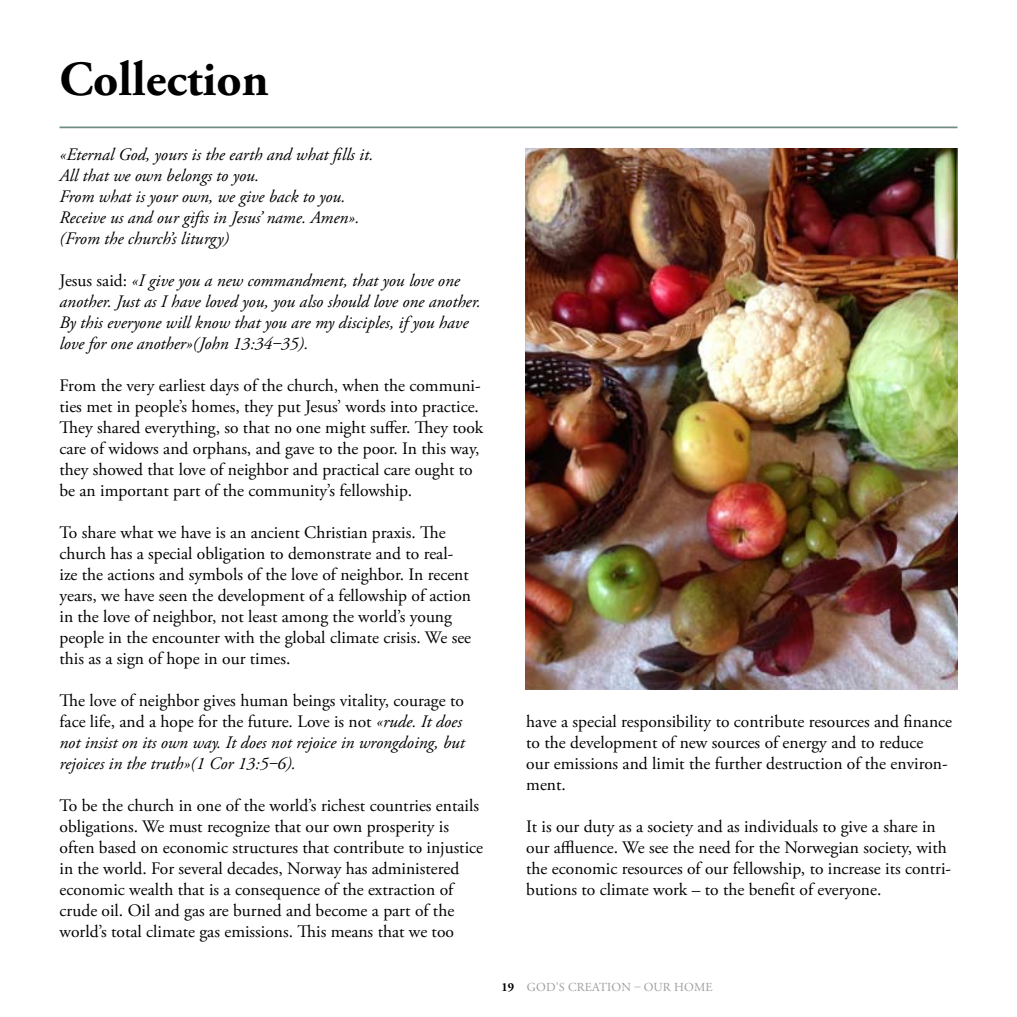
<style>
.page{position:relative;width:1017px;height:1017px;background:#fff}
.page>*{position:absolute;margin:0;border:0;box-sizing:border-box;transform-origin:0 0}
.t1{font:700 49px "Adobe Garamond Pro";color:#000}
.t2{font:17.5px/21px "Adobe Garamond Pro";color:#000}
.t3{font:italic 17.5px/21px "Adobe Garamond Pro";color:#000}
.t4{font:12.25px "Adobe Garamond Pro";letter-spacing:.015em;color:#9c9d9f}
.s1{font-style:normal}
.s2{font-weight:700;color:#000}
</style>
<div class="page">
<hr style="left:60px;top:126px;width:897px;height:2px;background:#718d81">
<img style="left:526px;top:149px;width:431px;height:540px">
<h1 class="t1" style="left:60px;top:51px;width:211px">Collection</h1>
<p class="t3" style="left:60px;top:144px;width:315px">«Eternal God, yours is the earth and what fills it.<br>All that we own belongs to you.<br>From what is your own, we give back to you.<br>Receive us and our gifts in Jesus’ name. Amen». (From the church’s liturgy)</p>
<p class="t3" style="left:60px;top:270px;width:423px"><span class="s1">Jesus said:</span> «I give you a new commandment, that you love one another. Just as I have loved you, you also should love one another.<br>By this everyone will know that you are my disciples, if you have love for one another»(John 13:34‒35).</p>
<p class="t2" style="left:60px;top:375px;width:425px">From the very earliest days of the church, when the communi&shy;ties met in people’s homes, they put Jesus’ words into practice.<br>They shared everything, so that no one might suffer. They took care of widows and orphans, and gave to the poor. In this way, they showed that love of neighbor and practical care ought to be an important part of the community’s fellowship.</p>
<p class="t2" style="left:60px;top:522px;width:413px">To share what we have is an ancient Christian praxis. The church has a special obligation to demonstrate and to real&shy;ize the actions and symbols of the love of neighbor. In recent years, we have seen the development of a fellowship of action in the love of neighbor, not least among the world’s young people in the encounter with the global climate crisis. We see this as a sign of hope in our times.</p>
<p class="t3" style="left:60px;top:690px;width:407px"><span class="s1">The love of neighbor gives human beings vitality, courage to face life, and a hope for the future. Love is not</span> «rude. It does not insist on its own way. It does not rejoice in wrongdoing, but rejoices in the truth»(1 Cor 13:5‒6).</p>
<p class="t2" style="left:60px;top:795px;width:425px">To be the church in one of the world’s richest countries entails obligations. We must recognize that our own prosperity is often based on economic structures that contribute to injustice in the world. For several decades, Norway has administered economic wealth that is a consequence of the extraction of crude oil. Oil and gas are burned and become a part of the world’s total climate gas emissions. This means that we too</p>
<p class="t2" style="left:526px;top:712px;width:427px">have a special responsibility to contribute resources and finance to the development of new sources of energy and to reduce<br>our emissions and limit the further destruction of the environ&shy;ment.</p>
<p class="t2" style="left:526px;top:817px;width:426px">It is our duty as a society and as individuals to give a share in our affluence. We see the need for the Norwegian society, with the economic resources of our fellowship, to increase its contri&shy;butions to climate work – to the benefit of everyone.</p>
<p class="t4" style="left:501px;top:980px;width:213px"><span class="s2">19</span> God’s creation – our home</p>
</div>
